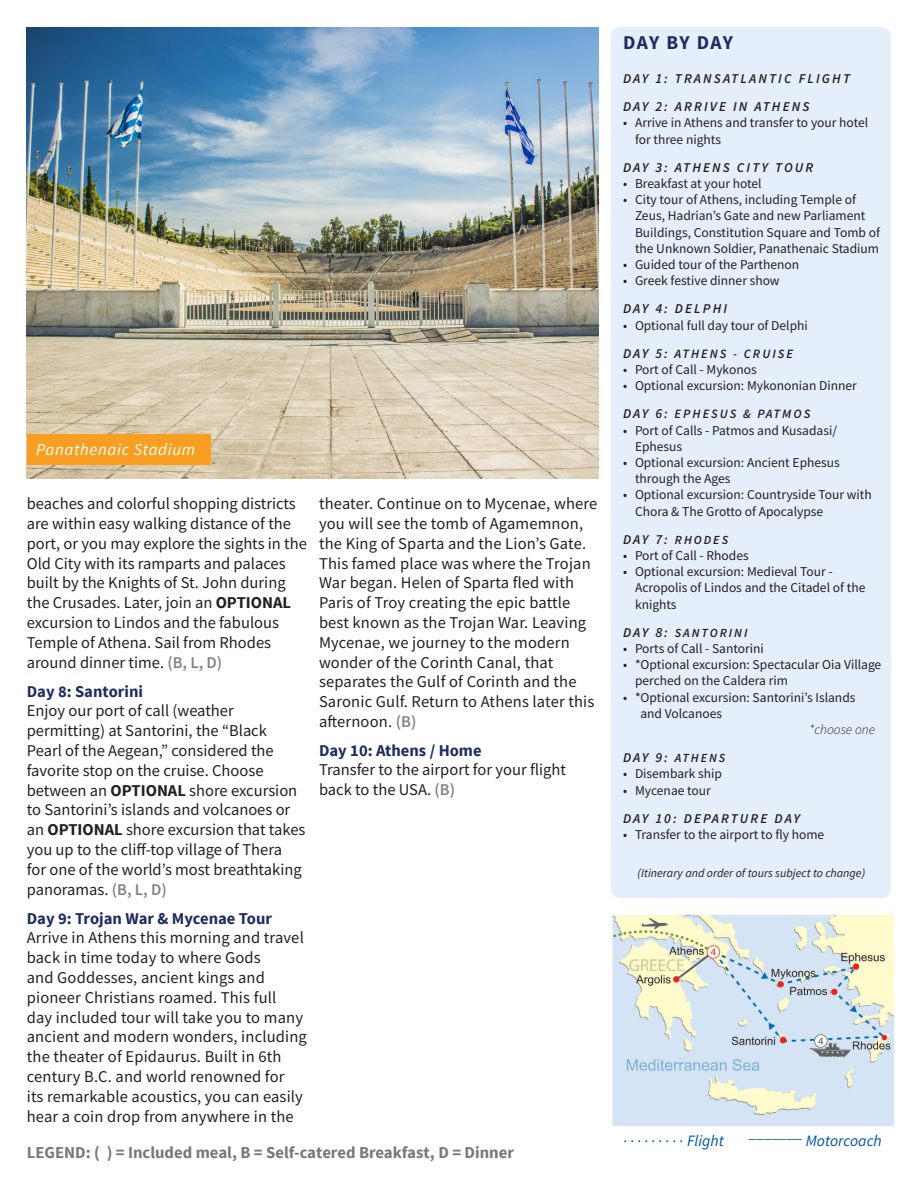
<style>
.page{position:relative;width:918px;height:1188px;background:#fff}
.page>*{position:absolute;margin:0;border:0;box-sizing:border-box;transform-origin:0 0}
.Section_Header{font:700 19.5px "Source Sans Pro";letter-spacing:.06em;color:#1f2c60}
.Paragraph_Header{font:700 16.65px "Source Sans Pro";color:#76787b}
.t1{font:italic 16.65px "Source Sans Pro";letter-spacing:.04em;color:#fff}
.small_heads{font:16.5px/19.8px "Source Sans Pro";color:#231f20}
.small_heads-2{font:700 16.5px "Source Sans Pro";color:#1f2c60}
.body{font:16.5px/19.8px "Source Sans Pro";color:#231f20}
.t2{font:italic 15.75px "Source Sans Pro";color:#0155a2}
.t3{font:13.5px/16.2px "Source Sans Pro";color:#231f20}
.Day_by_Day_header{font:italic 600 13.5px "Source Sans Pro";letter-spacing:.16em;color:#231f20}
.List{font:italic 300 13.5px "Source Sans Pro";color:#231f20}
.Day_by_Day_header-2{font:italic 600 12.75px "Source Sans Pro";letter-spacing:.16em;color:#231f20}
.Day_by_Day_header-3{font:italic 600 12.3px "Source Sans Pro";letter-spacing:.16em;color:#231f20}
.List-2{font:italic 12px "Source Sans Pro";color:#231f20}
.s1{font-weight:700}
.s2{font-weight:600;color:#808285}
.s3{font-size:13.5px}
</style>
<div class="page">
<div style="left:611px;top:27px;width:280px;height:871px;background:#e5effc;border-radius:9px"></div>
<img style="left:27px;top:27px;width:571px;height:452px">
<div style="left:27px;top:434px;width:184px;height:30px;background:#f89e20"></div>
<img style="left:612px;top:914px;width:281px;height:212px">
<p class="t1" style="left:36px;top:438px;width:161px">Panathenaic Stadium</p>
<p class="small_heads" style="left:27px;top:494px;width:282px">beaches and colorful shopping districts are within easy walking distance of the port, or you may explore the sights in the Old City with its ramparts and palaces built by the Knights of St. John during the Crusades. Later, join an <span class="s1">OPTIONAL </span>excursion to Lindos and the fabulous Temple of Athena. Sail from Rhodes around dinner time. <span class="s2">(B, L, D)</span></p>
<p class="small_heads-2" style="left:27px;top:681px;width:118px">Day 8: Santorini</p>
<p class="small_heads" style="left:27px;top:701px;width:280px">Enjoy our port of call (weather permitting) at Santorini, the “Black Pearl of the Aegean,” considered the favorite stop on the cruise. Choose between an <span class="s1">OPTIONAL</span> shore excursion to Santorini’s islands and volcanoes or an <span class="s1">OPTIONAL</span> shore excursion that takes you up to the cliff-top village of Thera<br>for one of the world’s most breathtaking panoramas. <span class="s2">(B, L, D)</span></p>
<p class="small_heads-2" style="left:27px;top:908px;width:247px">Day 9: Trojan War &amp; Mycenae Tour</p>
<p class="small_heads" style="left:27px;top:928px;width:282px">Arrive in Athens this morning and travel back in time today to where Gods<br>and Goddesses, ancient kings and pioneer Christians roamed. This full<br>day included tour will take you to many ancient and modern wonders, including the theater of Epidaurus. Built in 6th century B.C. and world renowned for<br>its remarkable acoustics, you can easily hear a coin drop from anywhere in the</p>
<p class="small_heads" style="left:319px;top:494px;width:280px">theater. Continue on to Mycenae, where you will see the tomb of Agamemnon, the King of Sparta and the Lion’s Gate.<br>This famed place was where the Trojan War began. Helen of Sparta fled with Paris of Troy creating the epic battle best known as the Trojan War. Leaving Mycenae, we journey to the modern wonder of the Corinth Canal, that separates the Gulf of Corinth and the Saronic Gulf. Return to Athens later this afternoon. <span class="s2">(B)</span></p>
<p class="small_heads-2" style="left:319px;top:739px;width:164px">Day 10: Athens / Home</p>
<p class="body" style="left:319px;top:760px;width:249px">Transfer to the airport for your flight back to the USA. <span class="s2">(B)</span></p>
<p class="Paragraph_Header" style="left:27px;top:1142px;width:489px">LEGEND: ( ) = Included meal, B = Self-catered Breakfast, D = Dinner</p>
<p class="Section_Header" style="left:623px;top:30px;width:112px">DAY BY DAY</p>
<p class="Day_by_Day_header" style="left:623px;top:70px;width:229px">DAY 1: TRANSATLANTIC FLIGHT</p>
<p class="Day_by_Day_header" style="left:623px;top:98px;width:188px">DAY 2: ARRIVE IN ATHENS</p>
<p class="t3" style="left:635px;top:115px;width:235px;text-indent:-12px">• Arrive in Athens and transfer to your hotel for three nights</p>
<p class="Day_by_Day_header" style="left:623px;top:158px;width:192px">DAY 3: ATHENS CITY TOUR</p>
<p class="t3" style="left:623px;top:175px;width:140px">• Breakfast at your hotel</p>
<p class="t3" style="left:635px;top:192px;width:247px;text-indent:-12px">• City tour of Athens, including Temple of Zeus, Hadrian’s Gate and new Parliament Buildings, Constitution Square and Tomb of the Unknown Soldier, Panathenaic Stadium</p>
<p class="t3" style="left:623px;top:256px;width:178px">• Guided tour of the Parthenon</p>
<p class="t3" style="left:623px;top:273px;width:158px">• Greek festive dinner show</p>
<p class="Day_by_Day_header" style="left:623px;top:300px;width:106px">DAY 4: DELPHI</p>
<p class="t3" style="left:623px;top:317px;width:186px">• Optional full day tour of Delphi</p>
<p class="Day_by_Day_header-2" style="left:623px;top:345px;width:172px"><span class="s3">DAY 5:</span> ATHENS - CRUISE</p>
<p class="t3" style="left:623px;top:361px;width:135px">• Port of Call - Mykonos</p>
<p class="t3" style="left:623px;top:378px;width:235px">• Optional excursion: Mykononian Dinner</p>
<p class="Day_by_Day_header-2" style="left:623px;top:406px;width:189px"><span class="s3">DAY 6:</span> EPHESUS &amp; PATMOS</p>
<p class="t3" style="left:635px;top:422px;width:204px;text-indent:-12px">• Port of Calls - Patmos and Kusadasi/<br>Ephesus</p>
<p class="t3" style="left:635px;top:454px;width:206px;text-indent:-12px">• Optional excursion: Ancient Ephesus through the Ages</p>
<p class="t3" style="left:635px;top:487px;width:238px;text-indent:-12px">• Optional excursion: Countryside Tour with<br>Chora &amp; The Grotto of Apocalypse</p>
<p class="Day_by_Day_header-3" style="left:623px;top:532px;width:107px"><span class="s3">DAY 7:</span> RHODES</p>
<p class="t3" style="left:623px;top:547px;width:127px">• Port of Call - Rhodes</p>
<p class="t3" style="left:635px;top:564px;width:232px;text-indent:-12px">• Optional excursion: Medieval Tour -<br>Acropolis of Lindos and the Citadel of the knights</p>
<p class="Day_by_Day_header-3" style="left:623px;top:625px;width:126px"><span class="s3">DAY 8:</span> SANTORINI</p>
<p class="t3" style="left:623px;top:640px;width:142px">• Ports of Call - Santorini</p>
<p class="t3" style="left:635px;top:657px;width:248px;text-indent:-12px">• *Optional excursion: Spectacular Oia Village perched on the Caldera rim</p>
<p class="t3" style="left:640px;top:689px;width:217px;text-indent:-17px">• *Optional excursion: Santorini’s Islands and Volcanoes</p>
<p class="List" style="left:809px;top:721px;width:67px">*choose one</p>
<p class="Day_by_Day_header-3" style="left:623px;top:750px;width:104px"><span class="s3">DAY 9:</span> ATHENS</p>
<p class="t3" style="left:623px;top:766px;width:101px">• Disembark ship</p>
<p class="t3" style="left:623px;top:782px;width:89px">• Mycenae tour</p>
<p class="Day_by_Day_header" style="left:623px;top:809px;width:178px">DAY 10: DEPARTURE DAY</p>
<p class="t3" style="left:623px;top:826px;width:203px">• Transfer to the airport to fly home</p>
<p class="List-2" style="left:638px;top:865px;width:229px">(Itinerary and order of tours subject to change)</p>
<p class="t2" style="left:624px;top:1127px;width:101px">. . . . . . . . . Flight</p>
<p class="t2" style="left:749px;top:1123px;width:55px">_______</p>
<p class="t2" style="left:806px;top:1130px;width:77px">Motorcoach</p>
</div>
